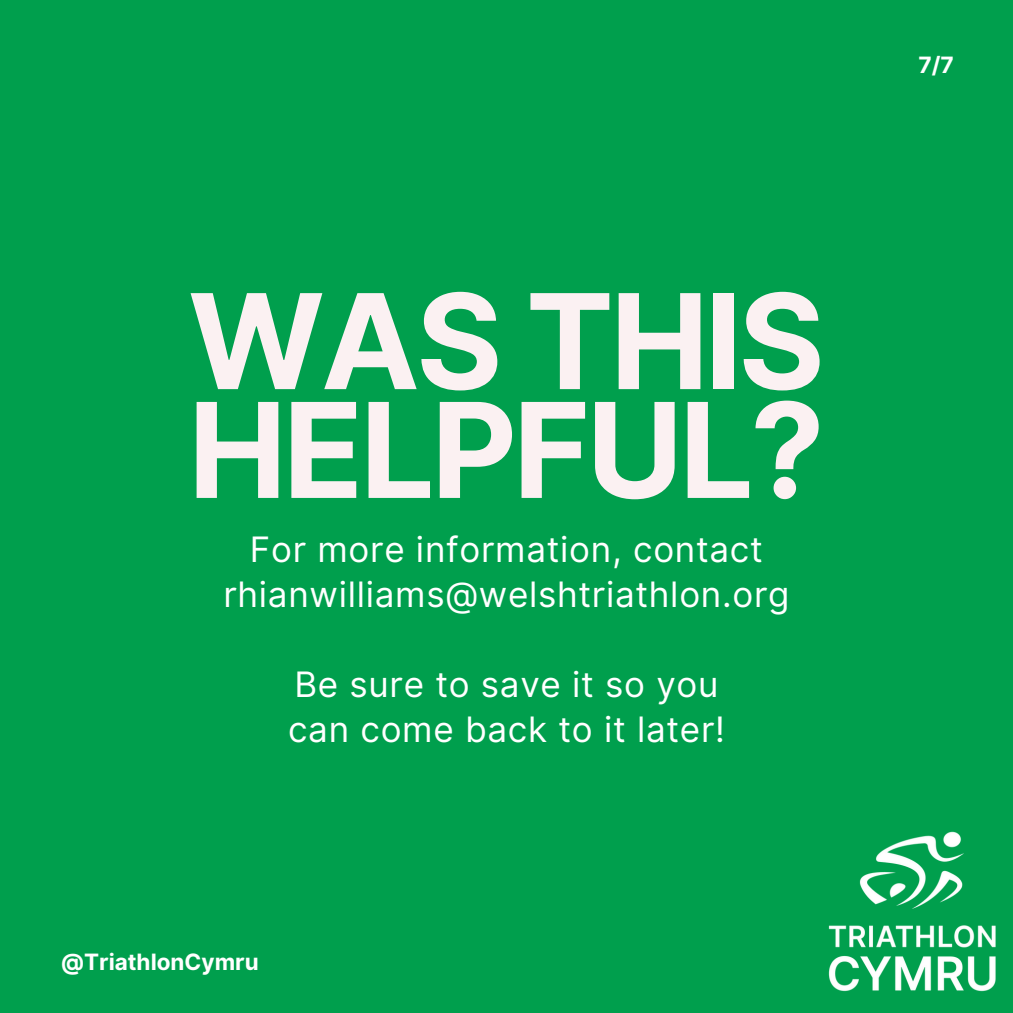
<style>
.page{position:relative;width:1013px;height:1013px;background:#fff}
.page>*{position:absolute;margin:0;border:0;box-sizing:border-box;transform-origin:0 0}
.t1{font:700 131.88px/108.8px "Inter";letter-spacing:-.025em;color:#fbf1f2}
.t2{font:35px/45px "Inter";letter-spacing:.02em;color:#fff;text-align:center}
.t3{font:700 22.5px "Inter";color:#fff}
</style>
<div class="page">
<div style="left:0;top:0;width:1012px;height:1012px;background:#009f4d"></div>
<img style="left:828px;top:831px;width:168px;height:161px">
<p class="t1" style="left:188px;top:287px;width:638px">WAS THIS<br>HELPFUL?</p>
<p class="t2" style="left:223px;top:526px;width:567px">For more information, contact rhianwilliams@welshtriathlon.org</p>
<p class="t2" style="left:294px;top:661px;width:425px">Be sure to save it so you</p>
<p class="t2" style="left:288px;top:706px;width:438px">can come back to it later!</p>
<p class="t3" style="left:61px;top:948px;width:199px">@TriathlonCymru</p>
<p class="t3" style="left:918px;top:51px;width:37px">7/7</p>
</div>
